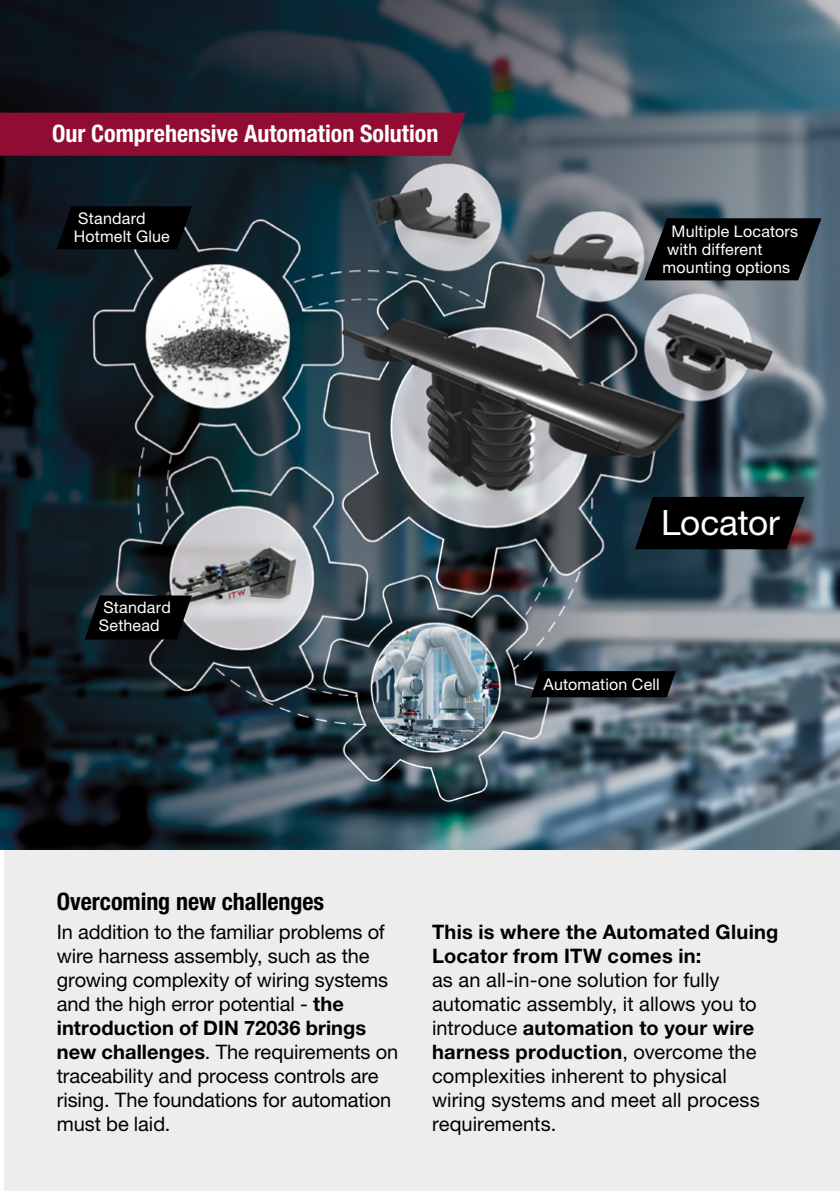
<style>
.page{position:relative;width:840px;height:1191px;background:#fff}
.page>*{position:absolute;margin:0;border:0;box-sizing:border-box;transform-origin:0 0}
.t1{font:35px "Helvetica Neue LT Std";letter-spacing:-.005em;color:#fff}
.t2{font:700 condensed 24px "Helvetica Neue LT Std";color:#fff}
.t3{font:700 condensed 24px "Helvetica Neue LT Std";color:#000}
.t4{font:20px/24px "Helvetica Neue LT Std";color:#000}
.t5{font:700 20px/24px "Helvetica Neue LT Std";letter-spacing:.015em;color:#000}
.t6{font:16px/18px "Helvetica Neue LT Std";letter-spacing:.015em;color:#fff}
.s1{font-weight:700}
</style>
<div class="page">
<div style="left:4px;top:841px;width:835px;height:350px;background:#ededed"></div>
<img style="left:0;top:0;width:839px;height:850px">
<svg style="left:634px;top:497px;width:170px;height:52px;background:#060608"></svg>
<svg style="left:85px;top:595px;width:107px;height:44px;background:#0a0c0d"></svg>
<div style="left:0;top:113px;width:465px;height:43px;background:#910c32"></div>
<svg style="left:57px;top:206px;width:135px;height:43px;background:#020304"></svg>
<svg style="left:530px;top:671px;width:145px;height:26px;background:#040505"></svg>
<svg style="left:643px;top:218px;width:178px;height:62px;background:#0f1113"></svg>
<p class="t2" style="left:52px;top:119px;width:387px">Our Comprehensive Automation Solution</p>
<p class="t6" style="left:74px;top:209px;width:98px">Standard<br>Hotmelt Glue</p>
<p class="t6" style="left:99px;top:598px;width:73px">Standard<br>Sethead</p>
<p class="t6" style="left:662px;top:222px;width:137px;text-indent:9px">Multiple Locators with different mounting options</p>
<h1 class="t1" style="left:660px;top:501px;width:120px">Locator</h1>
<p class="t6" style="left:543px;top:675px;width:118px">Automation Cell</p>
<p class="t3" style="left:57px;top:886px;width:269px">Overcoming new challenges</p>
<p class="t4" style="left:57px;top:920px;width:343px">In addition to the familiar problems of wire harness assembly, such as the growing complexity of wiring systems and the high error potential - <span class="s1">the introduction of DIN 72036 brings new challenges</span>. The requirements on traceability and process controls are rising. The foundations for automation must be laid.</p>
<p class="t5" style="left:432px;top:919px;width:348px">This is where the Automated Gluing<br>Locator from ITW comes in:</p>
<p class="t4" style="left:432px;top:968px;width:329px">as an all-in-one solution for fully automatic assembly, it allows you to introduce <span class="s1">automation to your wire harness production</span>, overcome the complexities inherent to physical wiring systems and meet all process requirements.</p>
</div>
